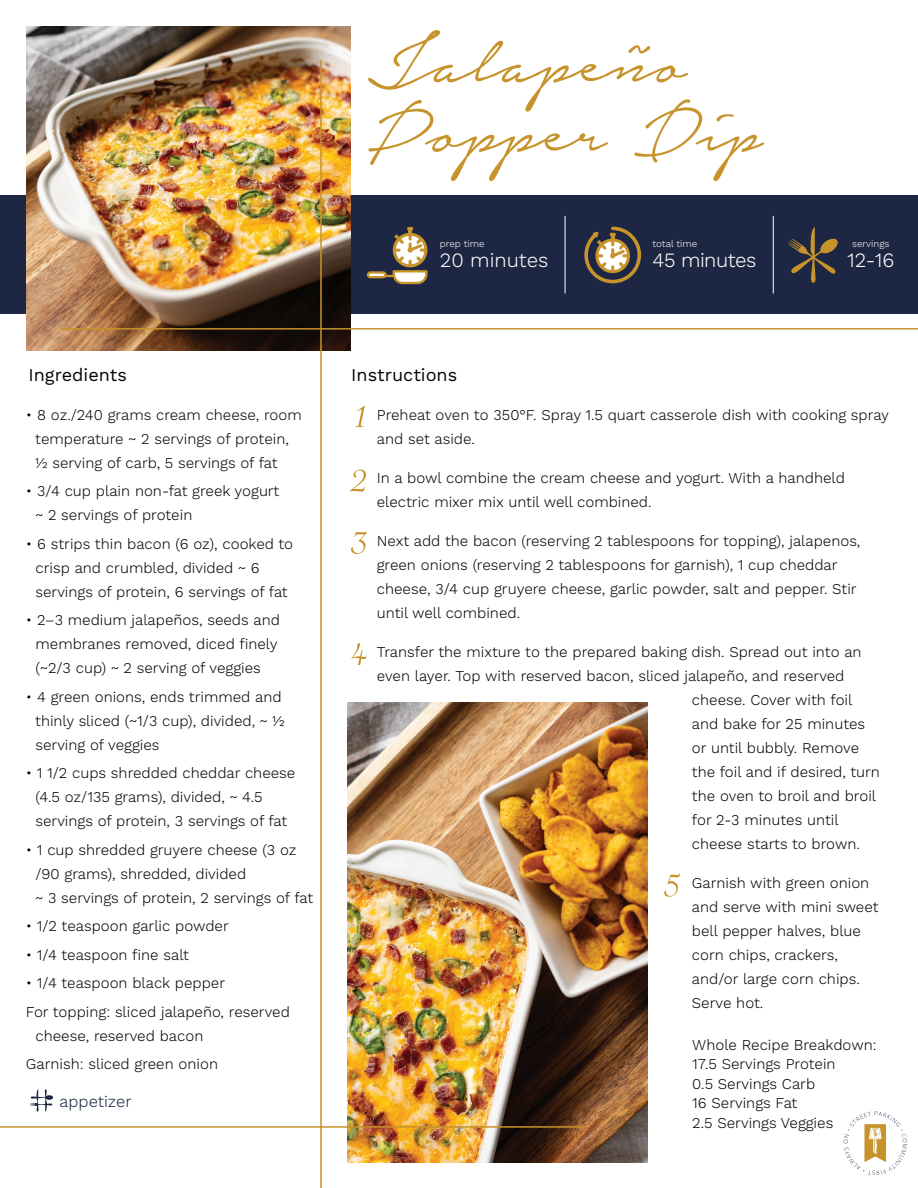
<style>
.page{position:relative;width:918px;height:1188px;background:#fff}
.page>*{position:absolute;margin:0;border:0;box-sizing:border-box;transform-origin:0 0}
.t1{font:93px/69.4px "Notera";color:#c7932b}
.t2{font:54px/63.3px "Savoye Let Plain";color:#c7932b;text-align:justify}
.t3{font:300 20.25px "Work Sans";color:#fff}
.t4{font:300 20.25px "Work Sans";letter-spacing:-.025em;color:#fff}
.t5{font:18px "Work Sans";color:#040503}
.t6{font:300 16.35px "Work Sans";color:#1d2743}
.t7{font:300 15px/24px "Work Sans";color:#040503}
.t8{font:300 9.75px "Work Sans";color:#fff}
</style>
<div class="page">
<svg style="left:843px;top:1111px;width:64px;height:64px"></svg>
<div style="left:0;top:195px;width:918px;height:119px;background:#1d2743"></div>
<svg style="left:384px;top:227px;width:44px;height:58px"></svg>
<div style="left:368px;top:272px;width:17px;height:5px;background:#fff;border-radius:2px"></div>
<div style="left:367px;top:271px;width:20px;height:7px;border:2px solid #c7932b;border-radius:2px"></div>
<svg style="left:788px;top:227px;width:50px;height:56px"></svg>
<svg style="left:584px;top:226px;width:58px;height:58px"></svg>
<hr style="left:565px;top:216px;width:1px;height:77px;background:#fff">
<hr style="left:773px;top:216px;width:1px;height:77px;background:#fff">
<img style="left:347px;top:703px;width:301px;height:459px">
<img style="left:27px;top:27px;width:324px;height:324px">
<hr style="left:320px;top:60px;width:2px;height:1128px;background:#c7932b">
<hr style="left:60px;top:328px;width:858px;height:2px;background:#c7932b">
<hr style="left:0;top:1126px;width:586px;height:2px;background:#c7932b">
<svg style="left:30px;top:1089px;width:23px;height:23px"></svg>
<h1 class="t1" style="left:368px;top:29px;width:396px">Jalapeño<br>Popper Dip</h1>
<p class="t8" style="left:652px;top:238px;width:46px">total time</p>
<p class="t8" style="left:440px;top:238px;width:46px">prep time</p>
<h3 class="t3" style="left:440px;top:248px;width:110px">20 minutes</h3>
<h3 class="t4" style="left:653px;top:248px;width:105px">45 minutes</h3>
<p class="t8" style="left:852px;top:238px;width:39px">servings</p>
<h3 class="t3" style="left:847px;top:248px;width:49px">12-16</h3>
<p class="t5" style="left:28px;top:365px;width:100px">Ingredients</p>
<p class="t5" style="left:351px;top:365px;width:107px">Instructions</p>
<p class="t7" style="left:35px;top:403px;width:268px;text-indent:-9px">• 8 oz./240 grams cream cheese, room temperature ~ 2 servings of protein, ½ serving of carb, 5 servings of fat</p>
<p class="t7" style="left:36px;top:480px;width:245px;text-indent:-10px">• 3/4 cup plain non-fat greek yogurt ~ 2 servings of protein</p>
<p class="t7" style="left:36px;top:532px;width:259px;text-indent:-10px">• 6 strips thin bacon (6 oz), cooked to crisp and crumbled, divided ~ 6 servings of protein, 6 servings of fat</p>
<p class="t7" style="left:36px;top:609px;width:246px;text-indent:-10px">• 2–3 medium jalapeños, seeds and membranes removed, diced finely (~2/3 cup) ~ 2 serving of veggies</p>
<p class="t7" style="left:35px;top:685px;width:251px;text-indent:-9px">• 4 green onions, ends trimmed and thinly sliced (~1/3 cup), divided, ~ ½ serving of veggies</p>
<p class="t7" style="left:36px;top:762px;width:261px;text-indent:-10px">• 1 1/2 cups shredded cheddar cheese (4.5 oz/135 grams), divided, ~ 4.5 servings of protein, 3 servings of fat</p>
<p class="t7" style="left:36px;top:838px;width:279px;text-indent:-10px">• 1 cup shredded gruyere cheese (3 oz /90 grams), shredded, divided<br>~ 3 servings of protein, 2 servings of fat</p>
<p class="t7" style="left:26px;top:915px;width:204px">• 1/2 teaspoon garlic powder</p>
<p class="t7" style="left:26px;top:943px;width:165px">• 1/4 teaspoon fine salt</p>
<p class="t7" style="left:26px;top:970px;width:265px;line-height:28.5px">• 1/4 teaspoon black pepper<br>For topping: sliced jalapeño, reserved</p>
<p class="t7" style="left:26px;top:1022px;width:194px;line-height:28.5px;text-align:center">cheese, reserved bacon<br>Garnish: sliced green onion</p>
<h2 class="t2" style="left:353px;top:380px;width:18px">1<br>2<br>3</h2>
<p class="t7" style="left:377px;top:403px;width:514px">Preheat oven to 350°F. Spray 1.5 quart casserole dish with cooking spray and set aside.</p>
<p class="t7" style="left:377px;top:466px;width:470px">In a bowl combine the cream cheese and yogurt. With a handheld electric mixer mix until well combined.</p>
<p class="t7" style="left:377px;top:529px;width:485px">Next add the bacon (reserving 2 tablespoons for topping), jalapenos, green onions (reserving 2 tablespoons for garnish), 1 cup cheddar cheese, 3/4 cup gruyere cheese, garlic powder, salt and pepper. Stir until well combined.</p>
<p class="t7" style="left:377px;top:640px;width:486px">Transfer the mixture to the prepared baking dish. Spread out into an</p>
<p class="t7" style="left:377px;top:664px;width:469px">even layer. Top with reserved bacon, sliced jalapeño, and reserved</p>
<p class="t7" style="left:692px;top:688px;width:162px">cheese. Cover with foil</p>
<p class="t7" style="left:692px;top:712px;width:175px">and bake for 25 minutes</p>
<p class="t7" style="left:692px;top:736px;width:169px">or until bubbly. Remove</p>
<p class="t7" style="left:692px;top:760px;width:190px">the foil and if desired, turn</p>
<p class="t7" style="left:692px;top:784px;width:186px">the oven to broil and broil</p>
<p class="t7" style="left:692px;top:808px;width:148px">for 2-3 minutes until</p>
<p class="t7" style="left:692px;top:832px;width:170px">cheese starts to brown.</p>
<p class="t7" style="left:692px;top:871px;width:188px">Garnish with green onion and serve with mini sweet bell pepper halves, blue corn chips, crackers, and/or large corn chips.<br>Serve hot.</p>
<h2 class="t2" style="left:353px;top:617px;width:18px">4</h2>
<h2 class="t2" style="left:666px;top:849px;width:17px">5</h2>
<p class="t7" style="left:692px;top:1036px;width:186px;line-height:19.5px">Whole Recipe Breakdown:<br>17.5 Servings Protein<br>0.5 Servings Carb<br>16 Servings Fat<br>2.5 Servings Veggies</p>
<p class="t6" style="left:60px;top:1091px;width:74px">appetizer</p>
</div>
